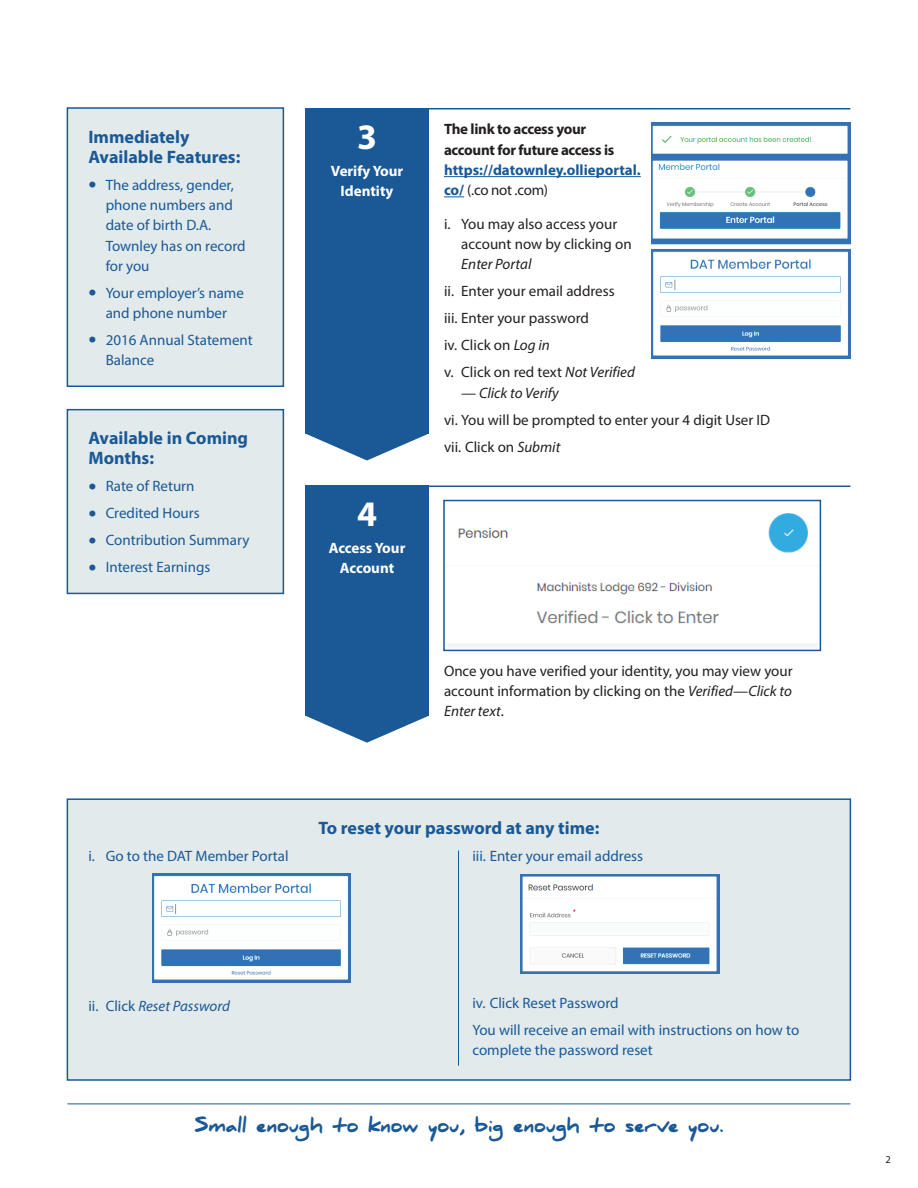
<style>
.page{position:relative;width:918px;height:1188px;background:#fff}
.page>*{position:absolute;margin:0;border:0;box-sizing:border-box;transform-origin:0 0}
.t1{font:700 36px "Myriad Pro";color:#fff}
.t2{font:700 18px/20.2px "Myriad Pro";color:#1a5996}
.t3{font:900 18px "Daniel";color:#1a5996}
.t4{font:15px/20.2px "Myriad Pro";color:#1a5996}
.t5{font:15px/27px "Myriad Pro";color:#231f20}
.t6{font:700 15px/20.2px "Myriad Pro";color:#1a5996}
.t7{font:700 15px/20.2px "Myriad Pro";letter-spacing:-.02em;color:#231f20}
.t8{font:700 15px/20.2px "Myriad Pro";color:#fff;text-align:center}
.t9{font:italic 15px "Myriad Pro";color:#231f20}
.t10{font:italic 15px "Myriad Pro";color:#1a5996}
.t11{font:10.5px "Myriad Pro";color:#231f20}
.s1{font-size:28.5px}
.s2{font-weight:400;color:#231f20}
.s3{font-style:italic}
.s4{font-style:normal}
</style>
<div class="page">
<div style="left:67px;top:108px;width:216px;height:278px;background:#e2eaeb"></div>
<div style="left:67px;top:107px;width:217px;height:280px;border:2px solid #1a5996"></div>
<div style="left:67px;top:410px;width:216px;height:183px;background:#e2eaeb"></div>
<div style="left:67px;top:409px;width:217px;height:185px;border:2px solid #1a5996"></div>
<div style="left:67px;top:799px;width:783px;height:281px;background:#e2eaeb"></div>
<div style="left:67px;top:798px;width:784px;height:283px;border:2px solid #1a5996"></div>
<hr style="left:458px;top:850px;width:1px;height:216px;background:#1a5996">
<hr style="left:67px;top:1104px;width:783px;height:1px;background:#1a5996">
<hr style="left:444px;top:176px;width:197px;height:1px;background:#1a5996">
<svg style="left:444px;top:196px;width:20px;height:1px"></svg>
<div style="left:305px;top:108px;width:124px;height:326px;background:#1a5996"></div>
<div style="left:305px;top:486px;width:124px;height:230px;background:#1a5996"></div>
<img style="left:652px;top:123px;width:198px;height:235px">
<img style="left:447px;top:513px;width:371px;height:134px">
<div style="left:443px;top:500px;width:378px;height:151px;border:2px solid #1a5996"></div>
<svg style="left:306px;top:434px;width:122px;height:26px"></svg>
<svg style="left:306px;top:716px;width:122px;height:27px"></svg>
<img style="left:152px;top:873px;width:199px;height:109px">
<img style="left:521px;top:874px;width:198px;height:100px">
<hr style="left:421px;top:486px;width:429px;height:1px;background:#1a5996">
<hr style="left:421px;top:108px;width:429px;height:2px;background:#1a5996">
<p class="t2" style="left:88px;top:126px;width:154px">Immediately<br>Available Features:</p>
<p class="t4" style="left:106px;top:174px;width:141px;text-indent:-17px"><span class="s1">•</span> The address, gender, phone numbers and date of birth D.A.<br>Townley has on record for you</p>
<p class="t4" style="left:88px;top:282px;width:157px;text-align:center"><span class="s1">•</span> Your employer’s name and phone number</p>
<p class="t4" style="left:106px;top:330px;width:149px;text-indent:-17px"><span class="s1">•</span> 2016 Annual Statement<br>Balance</p>
<p class="t2" style="left:88px;top:427px;width:161px">Available in Coming<br>Months:</p>
<p class="t4" style="left:88px;top:476px;width:108px"><span class="s1">•</span> Rate of Return</p>
<p class="t4" style="left:88px;top:503px;width:113px"><span class="s1">•</span> Credited Hours</p>
<p class="t4" style="left:88px;top:530px;width:163px"><span class="s1">•</span> Contribution Summary</p>
<p class="t4" style="left:88px;top:557px;width:124px"><span class="s1">•</span> Interest Earnings</p>
<h1 class="t1" style="left:357px;top:113px;width:21px">3</h1>
<p class="t8" style="left:331px;top:160px;width:74px">Verify Your<br>Identity</p>
<h1 class="t1" style="left:357px;top:490px;width:21px">4</h1>
<p class="t8" style="left:329px;top:537px;width:78px">Access Your<br>Account</p>
<p class="t7" style="left:444px;top:119px;width:172px">The link to access your account for future access is</p>
<p class="t6" style="left:444px;top:159px;width:198px">https://datownley.ollieportal. co/ <span class="s2">(.co not .com)</span></p>
<p class="t5" style="left:461px;top:213px;width:172px;line-height:20.2px;text-indent:-17px">i. You may also access your account now by clicking on</p>
<p class="t9" style="left:461px;top:255px;width:72px">Enter Portal</p>
<p class="t5" style="left:444px;top:277px;width:192px">ii. Enter your email address<br>iii. Enter your password<br>iv. Click on <span class="s3">Log in<br></span>v. Click on red text <span class="s3">Not Verified</span></p>
<p class="t9" style="left:461px;top:383px;width:99px">— Click to Verify</p>
<p class="t5" style="left:444px;top:406px;width:328px">vi. You will be prompted to enter your 4 digit User ID vii. Click on <span class="s3">Submit</span></p>
<p class="t5" style="left:444px;top:661px;width:350px;line-height:20.2px;text-align:justify">Once you have verified your identity, you may view your account information by clicking on the <span class="s3">Verified—Click to Enter text</span>.</p>
<p class="t4" style="left:88px;top:845px;width:202px">i. Go to the DAT Member Portal</p>
<p class="t2" style="left:318px;top:817px;width:282px">To reset your password at any time:</p>
<p class="t4" style="left:472px;top:845px;width:172px">iii. Enter your email address</p>
<p class="t10" style="left:88px;top:996px;width:143px"><span class="s4">ii. Click</span> Reset Password</p>
<p class="t4" style="left:472px;top:989px;width:328px;line-height:27px">iv. Click Reset Password<br>You will receive an email with instructions on how to</p>
<p class="t4" style="left:472px;top:1039px;width:182px">complete the password reset</p>
<p class="t3" style="left:195px;top:1115px;width:530px">Small enough to know you, big enough to serve you.</p>
<p class="t11" style="left:886px;top:1153px;width:7px">2</p>
</div>
